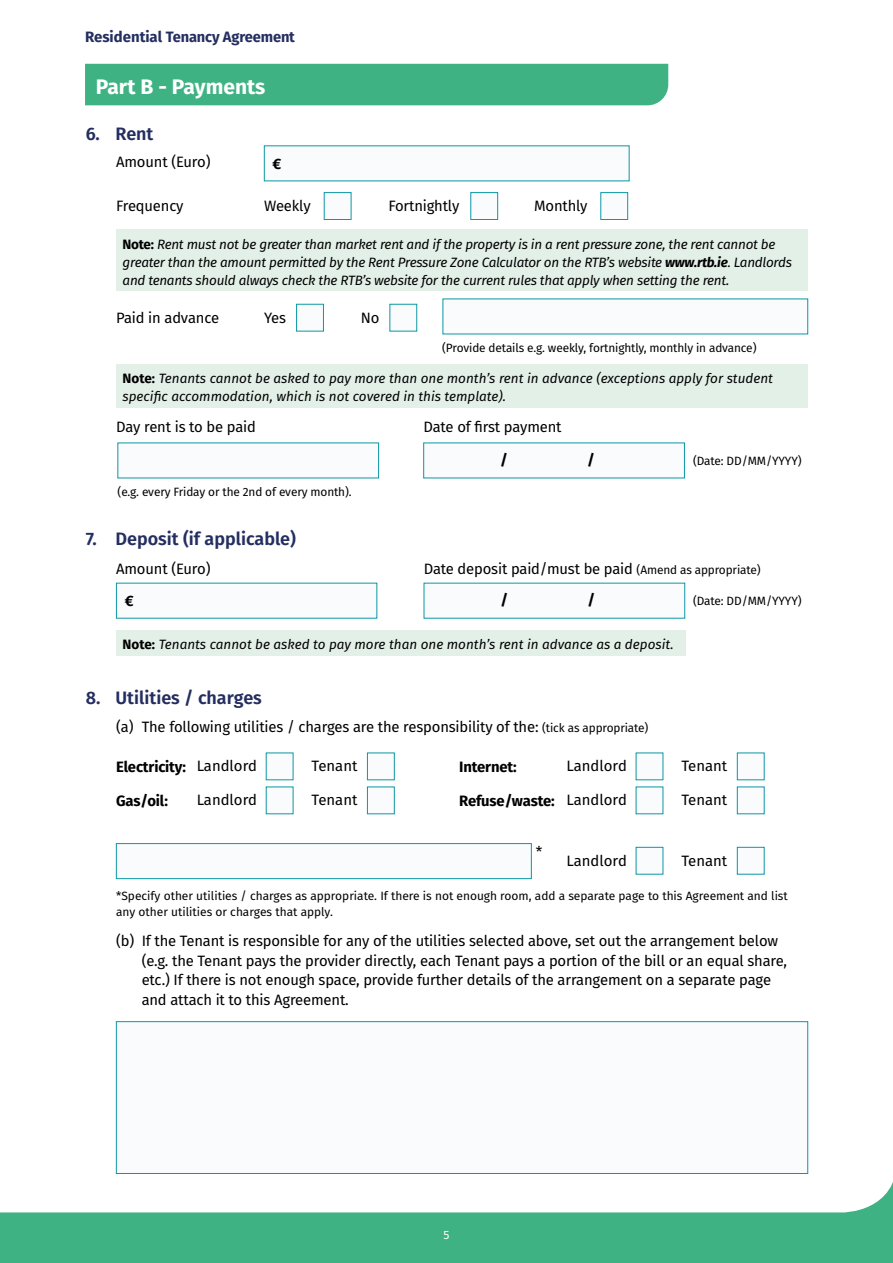
<style>
.page{position:relative;width:893px;height:1263px;background:#fff}
.page>*{position:absolute;margin:0;border:0;box-sizing:border-box;transform-origin:0 0}
.t1{font:700 21px "Fira Sans";color:#fff}
.t2{font:600 18px "Fira Sans";color:#242e60}
.List_Paragraph{font:15px/19.5px "Fira Sans";letter-spacing:-.01em;color:#000}
.List_Paragraph-2{font:700 15px "Fira Sans";letter-spacing:-.01em;color:#000}
.t3{font:700 15px "Fira Sans";letter-spacing:-.01em;color:#242e60}
.List_Paragraph-3{font:italic 13.5px/18px "Fira Sans";letter-spacing:-.02em;color:#000}
.List_Paragraph-4{font:italic 13.5px/18px "Fira Sans";color:#000}
.List_Paragraph-5{font:12px/16.5px "Fira Sans";color:#000}
.t4{font:12px "Fira Sans";color:#fff}
.s1{font-weight:700;font-style:normal}
.s2{font-weight:700}
.s3{font-size:12px}
</style>
<div class="page">
<div style="left:0;top:1171px;width:893px;height:92px;background:#3fb284"></div>
<div style="left:0;top:1100px;width:893px;height:112px;background:#fff"></div>
<div style="left:116px;top:583px;width:261px;height:35px;background:#f9fbfc"></div>
<div style="left:118px;top:443px;width:261px;height:35px;background:#f9fbfc"></div>
<div style="left:423px;top:443px;width:262px;height:35px;background:#f9fbfc"></div>
<div style="left:424px;top:583px;width:261px;height:35px;background:#f9fbfc"></div>
<div style="left:116px;top:843px;width:415px;height:36px;background:#f9fbfc;border:1px solid #0c97a4"></div>
<div style="left:266px;top:753px;width:27px;height:27px;background:#f9fbfc"></div>
<div style="left:636px;top:753px;width:27px;height:27px;background:#f9fbfc"></div>
<div style="left:266px;top:787px;width:27px;height:27px;background:#f9fbfc"></div>
<div style="left:636px;top:787px;width:27px;height:27px;background:#f9fbfc"></div>
<div style="left:636px;top:847px;width:27px;height:27px;background:#f9fbfc"></div>
<div style="left:367px;top:753px;width:27px;height:27px;background:#f9fbfc"></div>
<div style="left:737px;top:753px;width:27px;height:27px;background:#f9fbfc"></div>
<div style="left:367px;top:787px;width:27px;height:27px;background:#f9fbfc"></div>
<div style="left:737px;top:787px;width:27px;height:27px;background:#f9fbfc"></div>
<div style="left:737px;top:847px;width:27px;height:27px;background:#f9fbfc;border:1px solid #0c97a4"></div>
<div style="left:116px;top:1021px;width:692px;height:153px;background:#f9fbfc;border:1px solid #0c97a4"></div>
<div style="left:116px;top:630px;width:570px;height:25px;background:#e3f0e8"></div>
<div style="left:85px;top:64px;width:583px;height:41px;background:#3fb284"></div>
<div style="left:264px;top:146px;width:365px;height:35px;background:#f9fbfc"></div>
<div style="left:324px;top:192px;width:27px;height:28px;background:#f9fbfc;border:1px solid #0c97a4"></div>
<div style="left:471px;top:192px;width:27px;height:28px;background:#f9fbfc;border:1px solid #0c97a4"></div>
<div style="left:601px;top:192px;width:27px;height:28px;background:#f9fbfc;border:1px solid #0c97a4"></div>
<div style="left:116px;top:230px;width:692px;height:61px;background:#e3f0e8"></div>
<div style="left:443px;top:299px;width:365px;height:35px;background:#f9fbfc"></div>
<div style="left:296px;top:304px;width:28px;height:27px;background:#f9fbfc;border:1px solid #0c97a4"></div>
<div style="left:390px;top:304px;width:27px;height:27px;background:#f9fbfc"></div>
<div style="left:116px;top:364px;width:692px;height:44px;background:#e3f0e8"></div>
<p class="t3" style="left:85px;top:25px;width:211px">Residential Tenancy Agreement</p>
<p class="t1" style="left:96px;top:69px;width:171px">Part B - Payments</p>
<p class="t2" style="left:86px;top:119px;width:69px">6. Rent</p>
<p class="List_Paragraph" style="left:116px;top:152px;width:96px">Amount (Euro)</p>
<p class="List_Paragraph" style="left:116px;top:196px;width:69px">Frequency</p>
<p class="List_Paragraph" style="left:264px;top:195px;width:48px">Weekly</p>
<p class="List_Paragraph" style="left:388px;top:195px;width:72px">Fortnightly</p>
<p class="List_Paragraph" style="left:534px;top:195px;width:55px">Monthly</p>
<p class="List_Paragraph-2" style="left:273px;top:151px;width:10px">€</p>
<p class="List_Paragraph-3" style="left:123px;top:235px;width:671px"><span class="s1">Note:</span> Rent must not be greater than market rent and if the property is in a rent pressure zone, the rent cannot be greater than the amount permitted by the Rent Pressure Zone Calculator on the RTB’s website <span class="s2">www.rtb.ie</span>. Landlords and tenants should always check the RTB’s website for the current rules that apply when setting the rent.</p>
<p class="List_Paragraph" style="left:116px;top:308px;width:105px">Paid in advance</p>
<p class="List_Paragraph" style="left:264px;top:307px;width:24px">Yes</p>
<p class="List_Paragraph" style="left:361px;top:307px;width:20px">No</p>
<p class="List_Paragraph-5" style="left:442px;top:340px;width:316px">(Provide details e.g. weekly, fortnightly, monthly in advance)</p>
<p class="List_Paragraph-4" style="left:123px;top:369px;width:652px"><span class="s1">Note:</span> Tenants cannot be asked to pay more than one month’s rent in advance (exceptions apply for student specific accommodation, which is not covered in this template).</p>
<p class="List_Paragraph" style="left:116px;top:417px;width:141px">Day rent is to be paid</p>
<p class="List_Paragraph" style="left:423px;top:417px;width:140px">Date of first payment</p>
<p class="List_Paragraph-2" style="left:500px;top:447px;width:9px">/</p>
<p class="List_Paragraph-2" style="left:587px;top:447px;width:9px">/</p>
<p class="List_Paragraph-5" style="left:118px;top:484px;width:235px">(e.g. every Friday or the 2nd of every month).</p>
<p class="List_Paragraph-5" style="left:693px;top:452px;width:110px">(Date: DD/MM/YYYY)</p>
<p class="t2" style="left:86px;top:524px;width:212px">7. Deposit (if applicable)</p>
<p class="List_Paragraph" style="left:116px;top:558px;width:96px">Amount (Euro)</p>
<p class="List_Paragraph-2" style="left:125px;top:588px;width:10px">€</p>
<p class="List_Paragraph" style="left:424px;top:558px;width:338px">Date deposit paid/must be paid <span class="s3">(Amend as appropriate)</span></p>
<p class="List_Paragraph-2" style="left:500px;top:588px;width:9px">/</p>
<p class="List_Paragraph-2" style="left:587px;top:588px;width:9px">/</p>
<p class="List_Paragraph-5" style="left:693px;top:592px;width:110px">(Date: DD/MM/YYYY)</p>
<p class="List_Paragraph-4" style="left:123px;top:635px;width:552px"><span class="s1">Note:</span> Tenants cannot be asked to pay more than one month’s rent in advance as a deposit.</p>
<p class="t2" style="left:86px;top:683px;width:178px">8. Utilities / charges</p>
<p class="List_Paragraph" style="left:116px;top:717px;width:534px">(a) The following utilities / charges are the responsibility of the: <span class="s3">(tick as appropriate)</span></p>
<p class="List_Paragraph-2" style="left:116px;top:754px;width:71px">Electricity:</p>
<p class="List_Paragraph-2" style="left:116px;top:788px;width:53px">Gas/oil:</p>
<p class="List_Paragraph" style="left:197px;top:756px;width:62px">Landlord</p>
<p class="List_Paragraph" style="left:566px;top:756px;width:62px">Landlord</p>
<p class="List_Paragraph" style="left:197px;top:790px;width:62px">Landlord</p>
<p class="List_Paragraph" style="left:566px;top:790px;width:62px">Landlord</p>
<p class="List_Paragraph" style="left:311px;top:756px;width:47px">Tenant</p>
<p class="List_Paragraph" style="left:681px;top:756px;width:47px">Tenant</p>
<p class="List_Paragraph" style="left:311px;top:790px;width:47px">Tenant</p>
<p class="List_Paragraph" style="left:681px;top:790px;width:47px">Tenant</p>
<p class="List_Paragraph-2" style="left:459px;top:754px;width:59px">Internet:</p>
<p class="List_Paragraph-2" style="left:459px;top:788px;width:97px">Refuse/waste:</p>
<p class="List_Paragraph" style="left:536px;top:841px;width:8px">*</p>
<p class="List_Paragraph" style="left:566px;top:850px;width:62px">Landlord</p>
<p class="List_Paragraph" style="left:681px;top:850px;width:47px">Tenant</p>
<p class="List_Paragraph-5" style="left:116px;top:887px;width:673px">*Specify other utilities / charges as appropriate. If there is not enough room, add a separate page to this Agreement and list any other utilities or charges that apply.</p>
<p class="List_Paragraph" style="left:142px;top:931px;width:647px;text-indent:-26px">(b) If the Tenant is responsible for any of the utilities selected above, set out the arrangement below (e.g. the Tenant pays the provider directly, each Tenant pays a portion of the bill or an equal share, etc.) If there is not enough space, provide further details of the arrangement on a separate page and attach it to this Agreement.</p>
<p class="t4" style="left:443px;top:1226px;width:8px">5</p>
</div>
